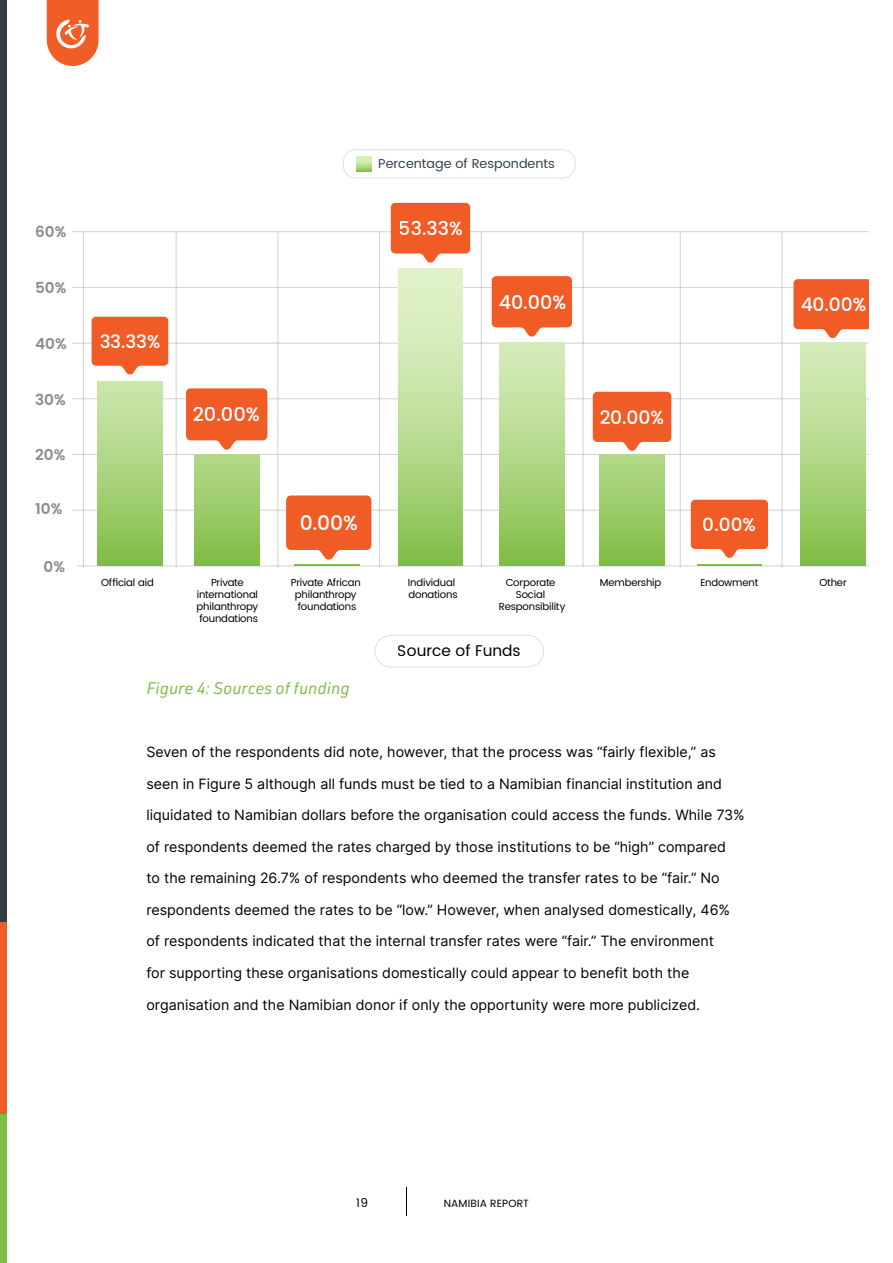
<style>
.page{position:relative;width:893px;height:1263px;background:#fff}
.page>*{position:absolute;margin:0;border:0;box-sizing:border-box;transform-origin:0 0}
.t1{font:500 20.4px "Poppins";color:#fff}
.t2{font:500 19.5px "Poppins";color:#fff}
.t3{font:500 19.2px "Poppins";color:#fff}
.t4{font:500 18.9px "Poppins";color:#fff}
.t5{font:500 18.75px "Poppins";color:#fff}
.t6{font:500 18.45px "Poppins";color:#fff}
.t7{font:500 18.3px "Poppins";color:#fff}
.t8{font:italic 16.5px "URWDIN";color:#7ebc42}
.t9{font:15.45px "Poppins";color:#000}
.t10{font:600 15.3px "Poppins";color:#8c8c8c}
.t11{font:14.25px "Inter";color:#000}
.t12{font:12.9px "Poppins";color:#333f48}
.t13{font:12px "Poppins";color:#000}
.t14{font:10.5px "Poppins";letter-spacing:.005em;color:#000}
.t15{font:10.2px/12.1px "Poppins";letter-spacing:-.015em;color:#000;text-align:center}
</style>
<div class="page">
<svg style="left:406px;top:1187px;width:1px;height:29px"></svg>
<div style="left:375px;top:635px;width:169px;height:32px;border:1px solid #e0e0e0;border-radius:16px"></div>
<div style="left:343px;top:149px;width:233px;height:29px;border:1px solid #e0e0e0;border-radius:13px"></div>
<svg style="left:357px;top:157px;width:14px;height:14px"></svg>
<hr style="left:72px;top:510px;width:797px;height:1px;background:#676767">
<hr style="left:72px;top:454px;width:797px;height:1px;background:#676767">
<hr style="left:72px;top:398px;width:797px;height:1px;background:#676767">
<hr style="left:72px;top:343px;width:797px;height:1px;background:#676767">
<hr style="left:72px;top:287px;width:797px;height:1px;background:#676767">
<hr style="left:72px;top:231px;width:797px;height:1px;background:#676767">
<hr style="left:77px;top:565px;width:792px;height:1px;background:#676767">
<hr style="left:83px;top:232px;width:1px;height:335px;background:#676767">
<hr style="left:176px;top:232px;width:1px;height:335px;background:#676767">
<hr style="left:277px;top:232px;width:1px;height:335px;background:#676767">
<hr style="left:379px;top:232px;width:1px;height:335px;background:#676767">
<hr style="left:481px;top:232px;width:1px;height:335px;background:#676767">
<hr style="left:680px;top:232px;width:1px;height:335px;background:#676767">
<hr style="left:781px;top:232px;width:1px;height:335px;background:#676767">
<hr style="left:583px;top:232px;width:1px;height:335px;background:#676767">
<div style="left:98px;top:381px;width:64px;height:185px;background:linear-gradient(to bottom,#cfe9b2,#82be47)"></div>
<svg style="left:92px;top:317px;width:76px;height:58px;background:#f27244"></svg>
<div style="left:499px;top:343px;width:65px;height:223px;background:linear-gradient(to bottom,#dbefc2,#84bf49)"></div>
<svg style="left:186px;top:388px;width:81px;height:62px;background:#f27245"></svg>
<svg style="left:286px;top:495px;width:85px;height:65px;background:#f27245"></svg>
<svg style="left:691px;top:500px;width:77px;height:58px;background:#f27143"></svg>
<div style="left:194px;top:454px;width:65px;height:112px;background:linear-gradient(to bottom,#b4d98b,#80bd44)"></div>
<svg style="left:593px;top:392px;width:78px;height:59px;background:#f27143"></svg>
<div style="left:600px;top:454px;width:64px;height:112px;background:linear-gradient(to bottom,#b4d98b,#80bd44)"></div>
<hr style="left:295px;top:565px;width:65px;height:1px;background:#80bc43">
<hr style="left:697px;top:565px;width:65px;height:1px;background:#80bc43">
<svg style="left:391px;top:203px;width:79px;height:60px;background:#f27144"></svg>
<div style="left:398px;top:269px;width:65px;height:297px;background:linear-gradient(to bottom,#ecf9da,#89c250)"></div>
<svg style="left:492px;top:276px;width:80px;height:61px;background:#f27244"></svg>
<div style="left:800px;top:343px;width:65px;height:223px;background:linear-gradient(to bottom,#dbefc2,#84bf49)"></div>
<svg style="left:793px;top:279px;width:76px;height:60px;background:#f27347"></svg>
<div style="left:0;top:0;width:6px;height:955px;background:#333f47"></div>
<div style="left:0;top:972px;width:6px;height:291px;background:#80bd42"></div>
<div style="left:0;top:922px;width:6px;height:192px;background:#f15d26"></div>
<svg style="left:47px;top:0;width:52px;height:66px;background:#f37a4d"></svg>
<p class="t10" style="left:35px;top:221px;width:33px">60%</p>
<p class="t10" style="left:35px;top:276px;width:33px">50%</p>
<p class="t10" style="left:35px;top:332px;width:33px">40%</p>
<p class="t10" style="left:35px;top:388px;width:32px">30%</p>
<p class="t10" style="left:35px;top:443px;width:32px">20%</p>
<p class="t10" style="left:35px;top:497px;width:29px">10%</p>
<p class="t10" style="left:44px;top:555px;width:23px">0%</p>
<p class="t12" style="left:378px;top:154px;width:178px">Percentage of Respondents</p>
<p class="t7" style="left:99px;top:328px;width:63px">33.33%</p>
<h2 class="t2" style="left:193px;top:400px;width:69px">20.00%</h2>
<h3 class="t4" style="left:399px;top:214px;width:66px">53.33%</h3>
<h3 class="t3" style="left:499px;top:288px;width:69px">40.00%</h3>
<h3 class="t5" style="left:800px;top:290px;width:68px">40.00%</h3>
<h3 class="t5" style="left:599px;top:403px;width:66px">20.00%</h3>
<h1 class="t1" style="left:299px;top:508px;width:60px">0.00%</h1>
<p class="t6" style="left:703px;top:511px;width:55px">0.00%</p>
<p class="t15" style="left:101px;top:576px;width:54px">Official aid</p>
<p class="t15" style="left:197px;top:576px;width:63px">Private international philanthropy foundations</p>
<p class="t15" style="left:291px;top:576px;width:71px">Private African philanthropy foundations</p>
<p class="t15" style="left:408px;top:576px;width:51px;text-align:left">Individual donations</p>
<p class="t15" style="left:506px;top:576px;width:51px">Corporate</p>
<p class="t15" style="left:600px;top:576px;width:63px">Membership</p>
<p class="t15" style="left:700px;top:576px;width:59px">Endowment</p>
<p class="t15" style="left:819px;top:576px;width:29px">Other</p>
<p class="t15" style="left:499px;top:588px;width:68px">Social<br>Responsibility</p>
<p class="t8" style="left:146px;top:678px;width:205px">Figure 4: Sources of funding</p>
<p class="t9" style="left:398px;top:639px;width:124px">Source of Funds</p>
<p class="t11" style="left:146px;top:742px;width:571px">Seven of the respondents did note, however, that the process was “fairly flexible,” as</p>
<p class="t11" style="left:146px;top:773px;width:577px">seen in Figure 5 although all funds must be tied to a Namibian financial institution and</p>
<p class="t11" style="left:146px;top:805px;width:600px">liquidated to Namibian dollars before the organisation could access the funds. While 73%</p>
<p class="t11" style="left:146px;top:836px;width:581px">of respondents deemed the rates charged by those institutions to be “high” compared</p>
<p class="t11" style="left:146px;top:868px;width:575px">to the remaining 26.7% of respondents who deemed the transfer rates to be “fair.” No</p>
<p class="t11" style="left:146px;top:899px;width:585px">respondents deemed the rates to be “low.” However, when analysed domestically, 46%</p>
<p class="t11" style="left:146px;top:931px;width:569px">of respondents indicated that the internal transfer rates were “fair.” The environment</p>
<p class="t11" style="left:146px;top:962px;width:544px">for supporting these organisations domestically could appear to benefit both the</p>
<p class="t11" style="left:146px;top:994px;width:555px">organisation and the Namibian donor if only the opportunity were more publicized.</p>
<p class="t13" style="left:356px;top:1194px;width:13px">19</p>
<p class="t14" style="left:444px;top:1195px;width:86px">NAMIBIA REPORT</p>
</div>
